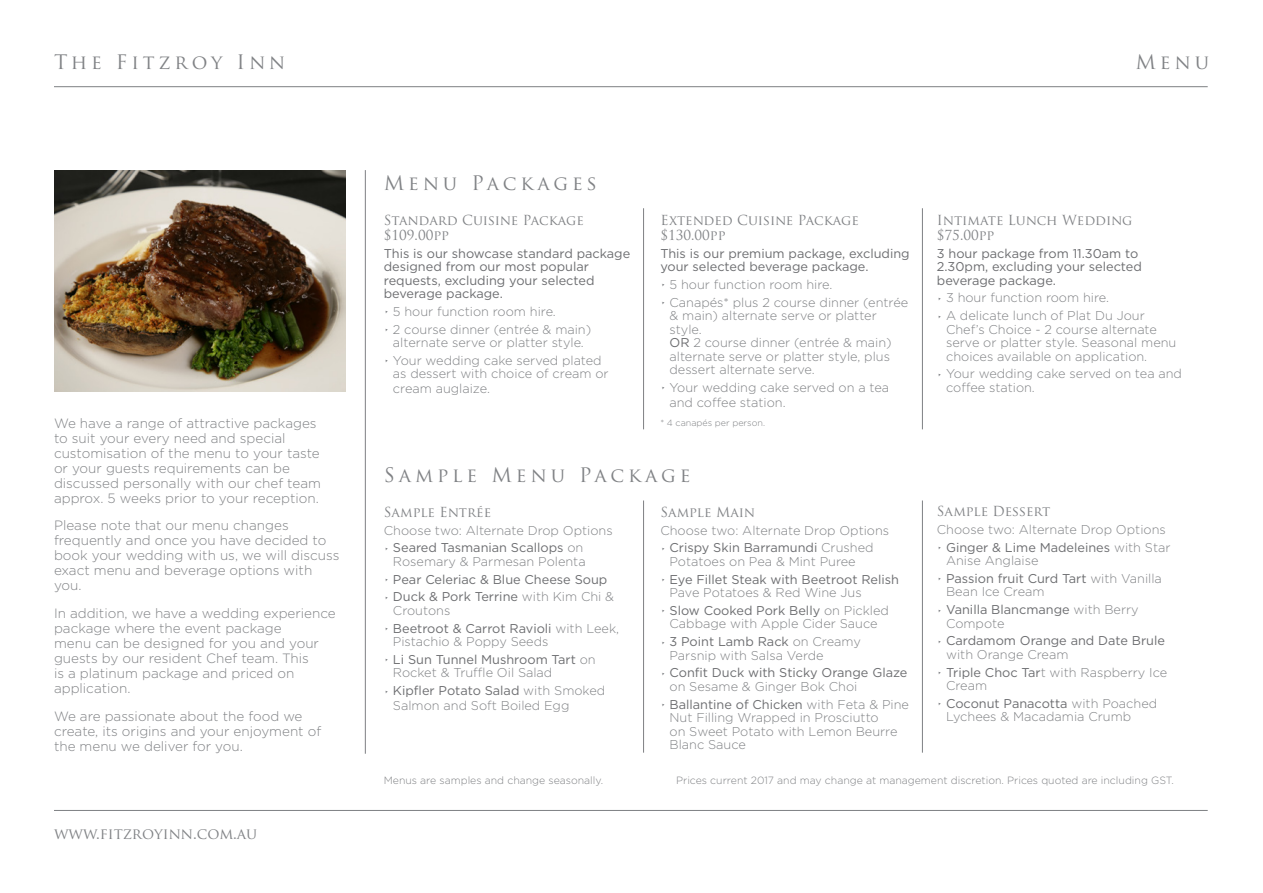
<style>
.page{position:relative;width:1263px;height:893px;background:#fff}
.page>*{position:absolute;margin:0;border:0;box-sizing:border-box;transform-origin:0 0}
.t1{font:19.5px "Trajan Pro";letter-spacing:.2em;color:#808285}
.t2{font:15px "Trajan Pro";color:#808285}
.t3{font:300 13.5px/15px "Gotham";color:#808285}
.t4{font:13.5px/15px "Trajan Pro";color:#808285}
.t5{font:300 12.75px/13.5px "Gotham";color:#808285}
.t6{font:12.75px/13.5px "Gotham";color:#6c6d70}
.t7{font:300 10.5px "Gotham";color:#808285}
.t8{font:300 9px "Gotham";color:#808285}
.s1{font-family:"Trajan Pro";font-weight:400}
.s2{font-weight:400;color:#6c6d70}
.s3{font-family:"Trajan Pro";color:#808285}
.s4{font-weight:300;color:#808285}
</style>
<div class="page">
<img style="left:54px;top:170px;width:292px;height:222px">
<hr style="left:54px;top:810px;width:1154px;height:1px;background:#7e8083">
<hr style="left:643px;top:208px;width:1px;height:221px;background:#7e8083">
<hr style="left:643px;top:500px;width:1px;height:253px;background:#7e8083">
<hr style="left:365px;top:170px;width:1px;height:584px;background:#7e8083">
<hr style="left:922px;top:208px;width:1px;height:221px;background:#7e8083">
<hr style="left:922px;top:500px;width:1px;height:253px;background:#7e8083">
<hr style="left:54px;top:86px;width:1154px;height:1px;background:#7e8083">
<p class="t1" style="left:54px;top:49px;width:232px">The Fitzroy Inn</p>
<p class="t1" style="left:1135px;top:49px;width:75px">Menu</p>
<p class="t3" style="left:54px;top:415px;width:268px">We have a range of attractive packages to suit your every need and special customisation of the menu to your taste or your guests requirements can be discussed personally with our chef team approx. 5 weeks prior to your reception.</p>
<p class="t3" style="left:54px;top:518px;width:287px">Please note that our menu changes frequently and once you have decided to book your wedding with us, we will discuss exact menu and beverage options with you.</p>
<p class="t3" style="left:54px;top:605px;width:283px">In addition, we have a wedding experience package where the event package<br>menu can be designed for you and your guests by our resident Chef team. This<br>is a platinum package and priced on application.</p>
<p class="t3" style="left:54px;top:708px;width:269px">We are passionate about the food we create, its origins and your enjoyment of the menu we deliver for you.</p>
<p class="t2" style="left:54px;top:824px;width:205px">www.fitzroyinn.com.au</p>
<p class="t1" style="left:384px;top:171px;width:215px">Menu Packages</p>
<p class="t4" style="left:384px;top:212px;width:201px">Standard Cuisine Package $109.00pp</p>
<p class="t6" style="left:384px;top:246px;width:248px">This is our showcase standard package designed from our most popular requests, excluding your selected beverage package.</p>
<p class="t5" style="left:384px;top:304px;width:174px"><span class="s1">•</span> 5 hour function room hire.</p>
<p class="t5" style="left:384px;top:322px;width:209px;text-align:center"><span class="s1">•</span> 2 course dinner (entrée &amp; main) alternate serve or platter style.</p>
<p class="t5" style="left:393px;top:353px;width:217px;text-indent:-9px"><span class="s1">•</span> Your wedding cake served plated as dessert with choice of cream or</p>
<p class="t5" style="left:393px;top:382px;width:99px">cream auglaize.</p>
<p class="t4" style="left:660px;top:212px;width:200px">Extended Cuisine Package $130.00pp</p>
<p class="t6" style="left:660px;top:246px;width:251px">This is our premium package, excluding your selected beverage package.</p>
<p class="t5" style="left:660px;top:277px;width:174px"><span class="s1">•</span> 5 hour function room hire.</p>
<p class="t5" style="left:669px;top:295px;width:240px;text-indent:-9px"><span class="s1">•</span> Canapés* plus 2 course dinner (entrée &amp; main) alternate serve or platter style.<br><span class="s2">OR</span> 2 course dinner (entrée &amp; main) alternate serve or platter style, plus dessert alternate serve.</p>
<p class="t5" style="left:669px;top:379px;width:221px;line-height:15px;text-indent:-9px"><span class="s1">•</span> Your wedding cake served on a tea and coffee station.</p>
<p class="t8" style="left:660px;top:417px;width:106px">* 4 canapés per person.</p>
<p class="t1" style="left:384px;top:463px;width:308px">Sample Menu Package</p>
<p class="t4" style="left:384px;top:504px;width:109px">Sample Entrée</p>
<p class="t5" style="left:384px;top:523px;width:230px">Choose two: Alternate Drop Options</p>
<p class="t5" style="left:384px;top:541px;width:203px;text-align:right"><span class="s1">•</span> <span class="s2">Seared Tasmanian Scallops</span> on<br>Rosemary &amp; Parmesan Polenta</p>
<p class="t6" style="left:384px;top:572px;width:225px"><span class="s3">•</span> Pear Celeriac &amp; Blue Cheese Soup</p>
<p class="t5" style="left:393px;top:590px;width:223px;text-indent:-9px"><span class="s1">•</span> <span class="s2">Duck &amp; Pork Terrine</span> with Kim Chi &amp;<br>Croutons</p>
<p class="t5" style="left:393px;top:621px;width:228px;text-indent:-9px"><span class="s1">•</span> <span class="s2">Beetroot &amp; Carrot Ravioli</span> with Leek,<br>Pistachio &amp; Poppy Seeds</p>
<p class="t5" style="left:393px;top:652px;width:204px;text-indent:-9px"><span class="s1">•</span> <span class="s2">Li Sun Tunnel Mushroom Tart</span> on<br>Rocket &amp; Truffle Oil Salad</p>
<p class="t5" style="left:393px;top:683px;width:214px;line-height:15px;text-indent:-9px"><span class="s1">•</span> <span class="s2">Kipfler Potato Salad</span> with Smoked<br>Salmon and Soft Boiled Egg</p>
<p class="t4" style="left:660px;top:504px;width:96px">Sample Main</p>
<p class="t5" style="left:660px;top:523px;width:230px">Choose two: Alternate Drop Options</p>
<p class="t5" style="left:669px;top:541px;width:206px;text-indent:-9px"><span class="s1">•</span> <span class="s2">Crispy Skin Barramundi</span> Crushed<br>Potatoes on Pea &amp; Mint Puree</p>
<p class="t6" style="left:669px;top:572px;width:231px;text-indent:-9px"><span class="s3">•</span> Eye Fillet Steak with Beetroot Relish<br><span class="s4">Pave Potatoes &amp; Red Wine Jus</span></p>
<p class="t5" style="left:660px;top:603px;width:230px;text-align:center"><span class="s1">•</span> <span class="s2">Slow Cooked Pork Belly</span> on Pickled<br>Cabbage with Apple Cider Sauce</p>
<p class="t5" style="left:669px;top:634px;width:193px;text-indent:-9px"><span class="s1">•</span> <span class="s2">3 Point Lamb Rack</span> on Creamy<br>Parsnip with Salsa Verde</p>
<p class="t6" style="left:669px;top:666px;width:239px;text-indent:-9px"><span class="s3">•</span> Confit Duck with Sticky Orange Glaze <span class="s4">on Sesame &amp; Ginger Bok Choi</span></p>
<p class="t5" style="left:669px;top:697px;width:241px;text-indent:-9px"><span class="s1">•</span> <span class="s2">Ballantine of Chicken</span> with Feta &amp; Pine<br>Nut Filling Wrapped in Prosciutto<br>on Sweet Potato with Lemon Beurre<br>Blanc Sauce</p>
<p class="t4" style="left:937px;top:212px;width:197px">Intimate Lunch Wedding $75.00pp</p>
<p class="t6" style="left:937px;top:246px;width:207px">3 hour package from 11.30am to<br>2.30pm, excluding your selected beverage package.</p>
<p class="t5" style="left:937px;top:291px;width:174px"><span class="s1">•</span> 3 hour function room hire.</p>
<p class="t5" style="left:946px;top:308px;width:232px;text-indent:-9px"><span class="s1">•</span> A delicate lunch of Plat Du Jour Chef’s Choice - 2 course alternate serve or platter style. Seasonal menu choices available on application.</p>
<p class="t5" style="left:946px;top:367px;width:237px;text-indent:-9px"><span class="s1">•</span> Your wedding cake served on tea and coffee station.</p>
<p class="t4" style="left:937px;top:504px;width:115px">Sample Dessert</p>
<p class="t5" style="left:937px;top:522px;width:230px">Choose two: Alternate Drop Options</p>
<p class="t6" style="left:946px;top:540px;width:226px;text-indent:-9px"><span class="s3">•</span> Ginger &amp; Lime Madeleines <span class="s4">with Star<br>Anise Anglaise</span></p>
<p class="t5" style="left:946px;top:571px;width:217px;text-indent:-9px"><span class="s1">•</span> <span class="s2">Passion fruit Curd Tart</span> with Vanilla<br>Bean Ice Cream</p>
<p class="t6" style="left:946px;top:603px;width:194px;text-indent:-9px"><span class="s3">•</span> Vanilla Blancmange <span class="s4">with Berry<br>Compote</span></p>
<p class="t6" style="left:946px;top:634px;width:220px;text-indent:-9px"><span class="s3">•</span> Cardamom Orange and Date Brule <span class="s4">with Orange Cream</span></p>
<p class="t5" style="left:946px;top:665px;width:223px;text-indent:-9px"><span class="s1">•</span> <span class="s2">Triple Choc Tar</span>t with Raspberry Ice<br>Cream</p>
<p class="t5" style="left:946px;top:696px;width:213px;text-indent:-9px"><span class="s1">•</span> <span class="s2">Coconut Panacotta</span> with Poached<br>Lychees &amp; Macadamia Crumb</p>
<p class="t7" style="left:384px;top:773px;width:221px">Menus are samples and change seasonally.</p>
<p class="t7" style="left:676px;top:773px;width:499px">Prices current 2017 and may change at management discretion. Prices quoted are including GST.</p>
</div>
